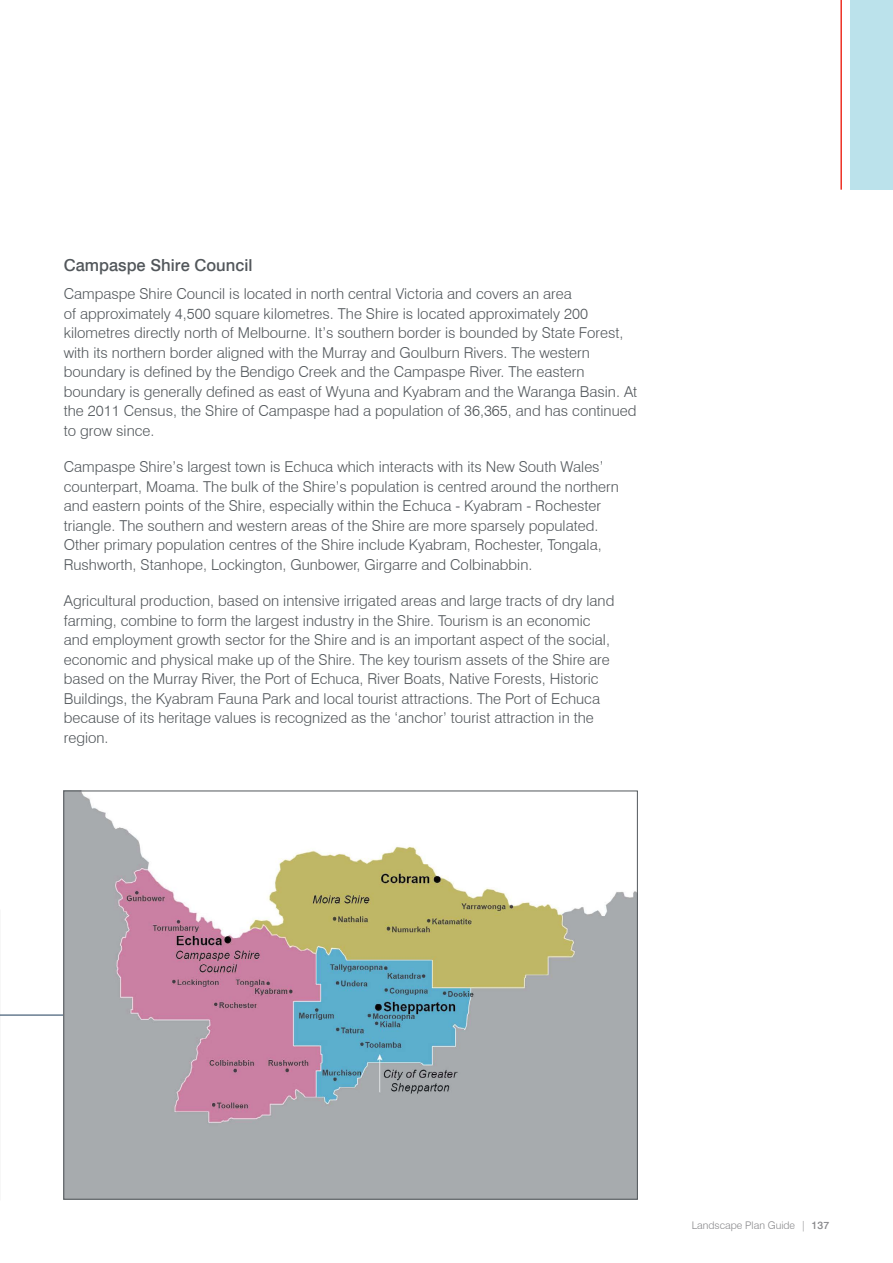
<style>
.page{position:relative;width:893px;height:1263px;background:#fff}
.page>*{position:absolute;margin:0;border:0;box-sizing:border-box;transform-origin:0 0}
.t1{font:500 16.5px "Swiss 721 BT";color:#52575b}
.t2{font:300 15px/19.5px "Swiss 721 BT";color:#52575b}
.t3{font:300 10.5px "Swiss 721 BT";color:#88888b}
.s1{font-weight:500}
</style>
<div class="page">
<hr style="left:840px;top:0;width:2px;height:190px;background:#ee3124">
<hr style="left:0;top:1015px;width:64px;height:1px;background:#1d3c5a">
<img style="left:65px;top:792px;width:571px;height:405px">
<div style="left:850px;top:0;width:43px;height:190px;background:#bbe2eb"></div>
<p class="t1" style="left:64px;top:255px;width:190px">Campaspe Shire Council</p>
<p class="t2" style="left:64px;top:284px;width:575px">Campaspe Shire Council is located in north central Victoria and covers an area<br>of approximately 4,500 square kilometres. The Shire is located approximately 200 kilometres directly north of Melbourne. It’s southern border is bounded by State Forest, with its northern border aligned with the Murray and Goulburn Rivers. The western boundary is defined by the Bendigo Creek and the Campaspe River. The eastern boundary is generally defined as east of Wyuna and Kyabram and the Waranga Basin. At the 2011 Census, the Shire of Campaspe had a population of 36,365, and has continued to grow since.</p>
<p class="t2" style="left:64px;top:457px;width:557px">Campaspe Shire’s largest town is Echuca which interacts with its New South Wales’ counterpart, Moama. The bulk of the Shire’s population is centred around the northern and eastern points of the Shire, especially within the Echuca - Kyabram - Rochester triangle. The southern and western areas of the Shire are more sparsely populated.<br>Other primary population centres of the Shire include Kyabram, Rochester, Tongala, Rushworth, Stanhope, Lockington, Gunbower, Girgarre and Colbinabbin.</p>
<p class="t2" style="left:64px;top:591px;width:552px">Agricultural production, based on intensive irrigated areas and large tracts of dry land farming, combine to form the largest industry in the Shire. Tourism is an economic and employment growth sector for the Shire and is an important aspect of the social, economic and physical make up of the Shire. The key tourism assets of the Shire are based on the Murray River, the Port of Echuca, River Boats, Native Forests, Historic Buildings, the Kyabram Fauna Park and local tourist attractions. The Port of Echuca because of its heritage values is recognized as the ‘anchor’ tourist attraction in the region.</p>
<p class="t3" style="left:692px;top:1219px;width:139px">Landscape Plan Guide | <span class="s1">137</span></p>
</div>
